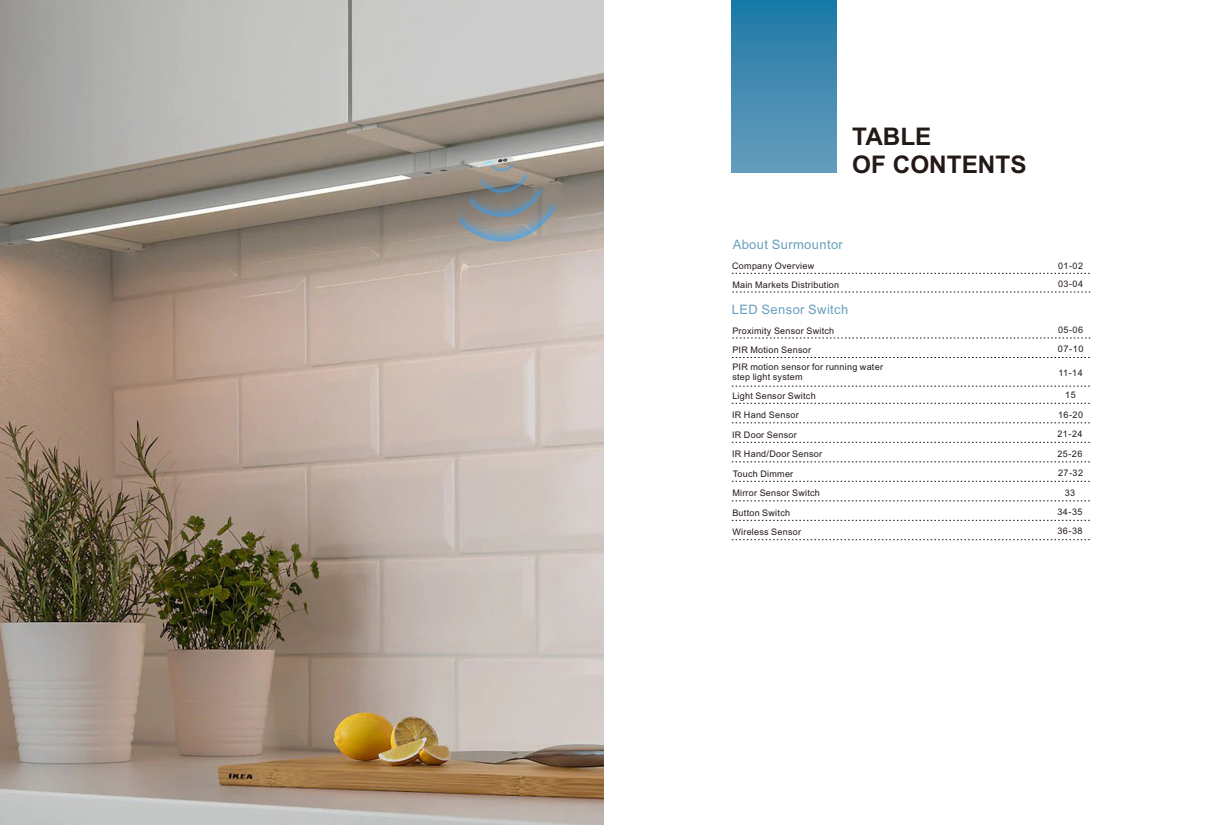
<style>
.page{position:relative;width:1208px;height:825px;background:#fff}
.page>*{position:absolute;margin:0;border:0;box-sizing:border-box;transform-origin:0 0}
.t1{font:700 24.3px/27.1px "Arial";color:#231916}
.t2{font:13px "Arial";letter-spacing:.03em;color:#69a0be}
.t3{font:9px/10.1px "Arial";letter-spacing:.03em;color:#231916}
</style>
<div class="page">
<svg style="left:732px;top:273px;width:358px;height:1px"></svg>
<svg style="left:732px;top:442px;width:358px;height:1px"></svg>
<svg style="left:732px;top:403px;width:358px;height:1px"></svg>
<svg style="left:732px;top:422px;width:358px;height:1px"></svg>
<svg style="left:732px;top:338px;width:359px;height:1px"></svg>
<div style="left:732px;top:0;width:104px;height:173px;background:linear-gradient(to bottom,#1c78a6,#689dbd)"></div>
<svg style="left:732px;top:357px;width:358px;height:1px"></svg>
<svg style="left:732px;top:461px;width:358px;height:1px"></svg>
<svg style="left:732px;top:500px;width:358px;height:1px"></svg>
<svg style="left:732px;top:481px;width:358px;height:1px"></svg>
<svg style="left:732px;top:520px;width:358px;height:1px"></svg>
<img style="left:0;top:0;width:604px;height:825px">
<svg style="left:732px;top:386px;width:358px;height:1px"></svg>
<svg style="left:732px;top:292px;width:359px;height:1px"></svg>
<svg style="left:732px;top:539px;width:358px;height:1px"></svg>
<h1 class="t1" style="left:852px;top:126px;width:176px">TABLE<br>OF CONTENTS</h1>
<h2 class="t2" style="left:732px;top:240px;width:112px">About Surmountor</h2>
<p class="t3" style="left:732px;top:261px;width:84px">Company Overview</p>
<p class="t3" style="left:1058px;top:261px;width:27px">01-02</p>
<h2 class="t2" style="left:732px;top:304px;width:118px">LED Sensor Switch</h2>
<p class="t3" style="left:732px;top:280px;width:108px">Main Markets Distribution</p>
<p class="t3" style="left:1058px;top:279px;width:27px">03-04</p>
<p class="t3" style="left:732px;top:326px;width:103px">Proximity Sensor Switch</p>
<p class="t3" style="left:1058px;top:325px;width:27px">05-06</p>
<p class="t3" style="left:732px;top:346px;width:80px">PIR Motion Sensor</p>
<p class="t3" style="left:1058px;top:345px;width:27px">07-10</p>
<p class="t3" style="left:732px;top:363px;width:152px">PIR motion sensor for running water step light system</p>
<p class="t3" style="left:732px;top:391px;width:85px">Light Sensor Switch</p>
<p class="t3" style="left:1058px;top:369px;width:26px">11-14</p>
<p class="t3" style="left:1065px;top:391px;width:12px">15</p>
<p class="t3" style="left:732px;top:411px;width:68px">IR Hand Sensor</p>
<p class="t3" style="left:1058px;top:410px;width:27px">16-20</p>
<p class="t3" style="left:732px;top:430px;width:66px">IR Door Sensor</p>
<p class="t3" style="left:1057px;top:430px;width:27px">21-24</p>
<p class="t3" style="left:732px;top:450px;width:91px">IR Hand/Door Sensor</p>
<p class="t3" style="left:1057px;top:449px;width:27px">25-26</p>
<p class="t3" style="left:732px;top:489px;width:89px">Mirror Sensor Switch</p>
<p class="t3" style="left:1064px;top:488px;width:12px">33</p>
<p class="t3" style="left:733px;top:469px;width:62px">Touch Dimmer</p>
<p class="t3" style="left:1058px;top:469px;width:27px">27-32</p>
<p class="t3" style="left:732px;top:508px;width:59px">Button Switch</p>
<p class="t3" style="left:1057px;top:508px;width:27px">34-35</p>
<p class="t3" style="left:732px;top:528px;width:70px">Wireless Sensor</p>
<p class="t3" style="left:1057px;top:527px;width:27px">36-38</p>
</div>
